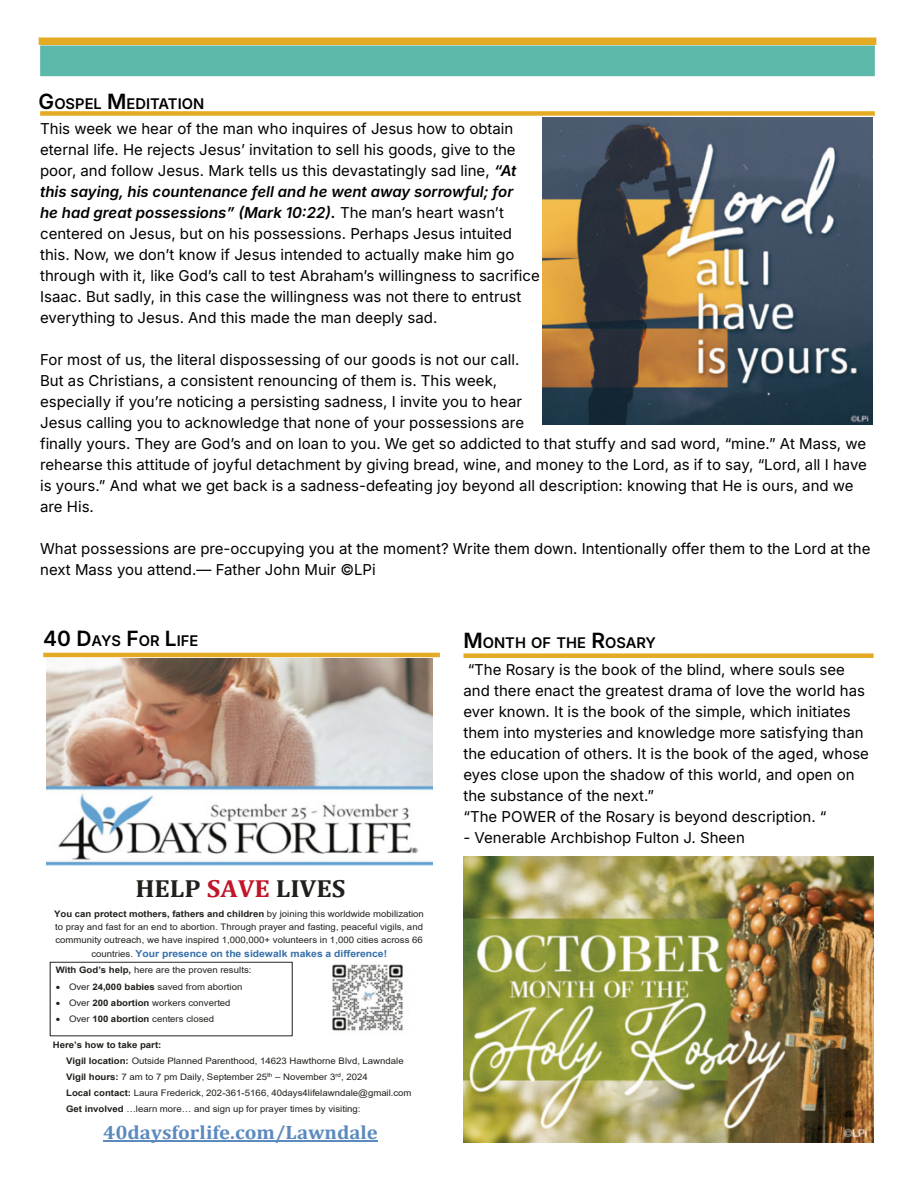
<style>
.page{position:relative;width:918px;height:1188px;background:#fff}
.page>*{position:absolute;margin:0;border:0;box-sizing:border-box;transform-origin:0 0}
.t1{font:700 24.9px "Cambria";color:#1f221c;scale:1.07 1}
.t2{font:700 19.35px "Cambria";color:#5c8abe;scale:1.07 1}
.t3{font:15px/21px "Inter";color:#000}
.t4{font:14.7px "Inter";color:#000}
.t5{font:700 9.6px "Pdrgwn Arial";color:#356faa;scale:1.07 1}
.t6{font:9px/16px "Bbrdlk Arial";color:#1f221c;text-align:justify;scale:1.07 1}
.s1{font-size:21px}
.s2{font-family:"Hfypjv Inter";font-style:italic}
.s3{font-family:"Mtssrm Inter";font-style:italic}
.s4{color:#c1152a}
.s5{font-family:"Pdrgwn Arial";font-weight:700}
.s6{font-family:"Bbrdlk Arial";font-weight:400;font-size:9px;color:#1f221c}
.s7{font-family:"Ndnbbd Arial";font-weight:700}
.s8{font-family:"Wbcgxr Arial"}
</style>
<div class="page">
<div style="left:40px;top:111px;width:835px;height:5px;background:#e5aa24"></div>
<div style="left:39px;top:44px;width:837px;height:34px;background:#5cb8a8;border:2px solid #fff"></div>
<div style="left:39px;top:38px;width:837px;height:7px;background:#e5aa24"></div>
<hr style="left:43px;top:653px;width:397px;height:4px;background:#e5aa24">
<div style="left:463px;top:653px;width:411px;height:5px;background:#e5aa24"></div>
<hr style="left:103px;top:1140px;width:275px;height:2px;background:#5c8abe">
<img style="left:46px;top:659px;width:387px;height:207px">
<img style="left:332px;top:964px;width:72px;height:67px">
<img style="left:542px;top:117px;width:330px;height:307px">
<img style="left:464px;top:856px;width:410px;height:286px">
<p class="t4" style="left:39px;top:93px;width:167px"><span class="s1">G</span>OSPEL <span class="s1">M</span>EDITATION</p>
<p class="t3" style="left:40px;top:117px;width:501px">This week we hear of the man who inquires of Jesus how to obtain eternal life. He rejects Jesus’ invitation to sell his goods, give to the poor, and follow Jesus. Mark tells us this devastatingly sad line, <span class="s2">“At this saying, his countenance fell and he went away sorrowful; for<br></span><span class="s3">he had great possessions” (Mark 10:22).</span> The man’s heart wasn’t centered on Jesus, but on his possessions. Perhaps Jesus intuited this. Now, we don’t know if Jesus intended to actually make him go through with it, like God’s call to test Abraham’s willingness to sacrifice Isaac. But sadly, in this case the willingness was not there to entrust everything to Jesus. And this made the man deeply sad.</p>
<p class="t3" style="left:40px;top:348px;width:828px">For most of us, the literal dispossessing of our goods is not our call.<br>But as Christians, a consistent renouncing of them is. This week,<br>especially if you’re noticing a persisting sadness, I invite you to hear<br>Jesus calling you to acknowledge that none of your possessions are<br>finally yours. They are God’s and on loan to you. We get so addicted to that stuffy and sad word, “mine.” At Mass, we rehearse this attitude of joyful detachment by giving bread, wine, and money to the Lord, as if to say, “Lord, all I have is yours.” And what we get back is a sadness-defeating joy beyond all description: knowing that He is ours, and we are His.</p>
<p class="t3" style="left:40px;top:537px;width:832px">What possessions are pre-occupying you at the moment? Write them down. Intentionally offer them to the Lord at the next Mass you attend.— Father John Muir ©LPi</p>
<p class="t4" style="left:43px;top:630px;width:157px"><span class="s1">40 D</span>AYS <span class="s1">F</span>OR <span class="s1">L</span>IFE</p>
<p class="t4" style="left:464px;top:631px;width:194px"><span class="s1">M</span>ONTH OF THE <span class="s1">R</span>OSARY</p>
<p class="t1" style="left:135px;top:871px;width:198px">HELP <span class="s4">SAVE</span> LIVES</p>
<p class="t6" style="left:54px;top:907px;width:347px;line-height:12.9px"><span class="s5">You can protect mothers, fathers and children</span> by joining this worldwide mobilization to pray and fast for an end to abortion. Through prayer and fasting, peaceful vigils, and community outreach, we have inspired 1,000,000+ volunteers in 1,000 cities across 66</p>
<p class="t5" style="left:91px;top:946px;width:278px"><span class="s6">countries.</span> Your presence on the sidewalk makes a difference!</p>
<p class="t6" style="left:56px;top:962px;width:184px"><span class="s7">With God’s help,</span> here are the proven results:</p>
<p class="t6" style="left:56px;top:979px;width:176px">• Over <span class="s5">24,000 babies</span> saved from abortion</p>
<p class="t6" style="left:56px;top:995px;width:165px">• Over <span class="s5">200 abortion</span> workers converted</p>
<p class="t6" style="left:56px;top:1011px;width:150px">• Over <span class="s5">100 abortion</span> centers closed</p>
<p class="t6" style="left:66px;top:1037px;width:324px;text-align:left;text-indent:-13px"><span class="s7">Here’s how to take part:<br></span><span class="s5">Vigil location:</span> Outside Planned Parenthood, 14623 Hawthorne Blvd, Lawndale <span class="s5">Vigil hours:</span> 7 am to 7 pm Daily, September 25<sup>th</sup> <span class="s8">–</span> November 3<sup>rd</sup>, 2024<br><span class="s5">Local contact:</span> Laura Frederick, 202-361-5166, 40days4lifelawndale@gmail.com <span class="s5">Get involved</span> <span class="s8">…learn more… and sign up for prayer times by visiting:</span></p>
<p class="t2" style="left:103px;top:1119px;width:258px">40daysforlife.com/Lawndale</p>
<p class="t3" style="left:464px;top:659px;width:407px">“The Rosary is the book of the blind, where souls see and there enact the greatest drama of love the world has ever known. It is the book of the simple, which initiates them into mysteries and knowledge more satisfying than the education of others. It is the book of the aged, whose eyes close upon the shadow of this world, and open on the substance of the next.”</p>
<p class="t3" style="left:464px;top:806px;width:364px">“The POWER of the Rosary is beyond description. “</p>
<p class="t3" style="left:464px;top:827px;width:283px">- Venerable Archbishop Fulton J. Sheen</p>
</div>
